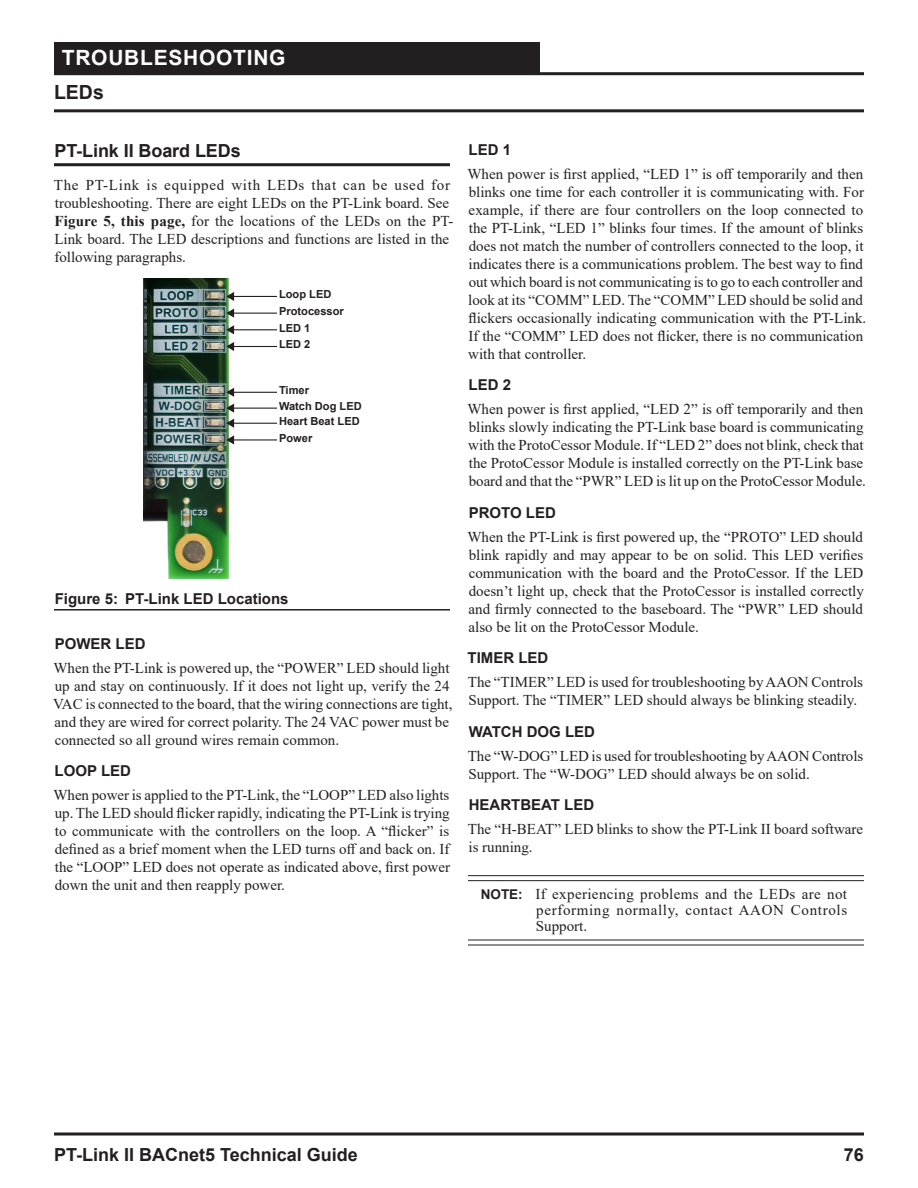
<style>
.page{position:relative;width:918px;height:1188px;background:#fff}
.page>*{position:absolute;margin:0;border:0;box-sizing:border-box;transform-origin:0 0}
.Head1{font:700 21px "Arial";letter-spacing:.035em;color:#fff}
.Head2{font:700 19.5px "Arial";color:#231f20}
.Head3{font:700 18px "Arial";color:#231f20}
.Body_Text{font:15px/18px "Times New Roman";color:#231f20}
.Head4{font:700 15px "Arial";color:#231f20}
.Note{font:15px/15.8px "Times New Roman";letter-spacing:.045em;color:#231f20;text-align:justify}
.t1{font:700 11.1px/16.8px "Arial";color:#231f20}
.s1{font-weight:700}
.s2{font-family:"Arial";font-weight:700;font-size:13.5px}
</style>
<div class="page">
<div style="left:54px;top:42px;width:486px;height:32px;background:#231f20"></div>
<svg style="left:54px;top:1132px;width:810px;height:4px;background:#595657"></svg>
<hr style="left:54px;top:72px;width:810px;height:3px;background:#231f20">
<hr style="left:54px;top:109px;width:810px;height:3px;background:#231f20">
<hr style="left:54px;top:163px;width:396px;height:3px;background:#231f20">
<hr style="left:54px;top:609px;width:396px;height:2px;background:#231f20">
<img style="left:144px;top:279px;width:84px;height:300px">
<svg style="left:226px;top:435px;width:51px;height:10px"></svg>
<svg style="left:226px;top:419px;width:51px;height:9px"></svg>
<svg style="left:226px;top:404px;width:51px;height:9px"></svg>
<svg style="left:226px;top:388px;width:51px;height:9px"></svg>
<svg style="left:226px;top:342px;width:51px;height:9px"></svg>
<svg style="left:226px;top:325px;width:51px;height:9px"></svg>
<svg style="left:226px;top:309px;width:51px;height:9px"></svg>
<svg style="left:226px;top:292px;width:51px;height:9px"></svg>
<hr style="left:468px;top:875px;width:396px;height:1px;background:#231f20">
<hr style="left:468px;top:880px;width:396px;height:1px;background:#231f20">
<hr style="left:468px;top:940px;width:396px;height:1px;background:#231f20">
<hr style="left:468px;top:945px;width:396px;height:1px;background:#231f20">
<p class="Head1" style="left:62px;top:42px;width:225px">TROUBLESHOOTING</p>
<p class="Head2" style="left:54px;top:78px;width:51px">LEDs</p>
<p class="Head3" style="left:55px;top:138px;width:188px">PT-Link II Board LEDs</p>
<p class="Body_Text" style="left:54px;top:175px;width:401px">The PT-Link is equipped with LEDs that can be used for troubleshooting. There are eight LEDs on the PT-Link board. See <span class="s1">Figure 5, this page,</span> for the locations of the LEDs on the PT-Link board. The LED descriptions and functions are listed in the following paragraphs.</p>
<p class="t1" style="left:279px;top:286px;width:66px">Loop LED<br>Protocessor<br>LED 1<br>LED 2</p>
<p class="t1" style="left:279px;top:382px;width:32px">Timer</p>
<p class="t1" style="left:279px;top:430px;width:35px">Power</p>
<p class="t1" style="left:279px;top:399px;width:84px;line-height:15.1px">Watch Dog LED<br>Heart Beat LED</p>
<p class="Head4" style="left:55px;top:588px;width:235px">Figure 5: PT-Link LED Locations</p>
<p class="Head4" style="left:55px;top:633px;width:92px">POWER LED</p>
<p class="Body_Text" style="left:53px;top:658px;width:401px">When the PT-Link is powered up, the “POWER” LED should light up and stay on continuously. If it does not light up, verify the 24<br>VAC is connected to the board, that the wiring connections are tight, and they are wired for correct polarity. The 24 VAC power must be connected so all ground wires remain common.</p>
<p class="Head4" style="left:55px;top:760px;width:78px">LOOP LED</p>
<p class="Body_Text" style="left:53px;top:786px;width:398px;text-align:justify">When power is applied to the PT-Link, the “LOOP” LED also lights up. The LED should flicker rapidly, indicating the PT-Link is trying to communicate with the controllers on the loop. A “flicker” is defined as a brief moment when the LED turns off and back on. If the “LOOP” LED does not operate as indicated above, first power down the unit and then reapply power.</p>
<p class="Head4" style="left:469px;top:139px;width:44px">LED 1</p>
<p class="Body_Text" style="left:467px;top:164px;width:400px">When power is first applied, “LED 1” is off temporarily and then blinks one time for each controller it is communicating with. For example, if there are four controllers on the loop connected to the PT-Link, “LED 1” blinks four times. If the amount of blinks does not match the number of controllers connected to the loop, it indicates there is a communications problem. The best way to find out which board is not communicating is to go to each controller and look at its “COMM” LED. The “COMM” LED should be solid and flickers occasionally indicating communication with the PT-Link.<br>If the “COMM” LED does not flicker, there is no communication with that controller.</p>
<p class="Head4" style="left:469px;top:374px;width:44px">LED 2</p>
<p class="Body_Text" style="left:467px;top:400px;width:400px">When power is first applied, “LED 2” is off temporarily and then blinks slowly indicating the PT-Link base board is communicating with the ProtoCessor Module. If “LED 2” does not blink, check that the ProtoCessor Module is installed correctly on the PT-Link base board and that the “PWR” LED is lit up on the ProtoCessor Module.</p>
<p class="Head4" style="left:469px;top:502px;width:89px">PROTO LED</p>
<p class="Body_Text" style="left:467px;top:527px;width:398px;text-align:justify">When the PT-Link is first powered up, the “PROTO” LED should blink rapidly and may appear to be on solid. This LED verifies communication with the board and the ProtoCessor. If the LED doesn’t light up, check that the ProtoCessor is installed correctly and firmly connected to the baseboard. The “PWR” LED should also be lit on the ProtoCessor Module.</p>
<p class="Head4" style="left:468px;top:647px;width:82px">TIMER LED</p>
<p class="Body_Text" style="left:468px;top:673px;width:397px">The “TIMER” LED is used for troubleshooting by AAON Controls<br>Support. The “TIMER” LED should always be blinking steadily.</p>
<p class="Head4" style="left:469px;top:721px;width:128px">WATCH DOG LED</p>
<p class="Body_Text" style="left:468px;top:746px;width:397px">The “W-DOG” LED is used for troubleshooting by AAON Controls<br>Support. The “W-DOG” LED should always be on solid.</p>
<p class="Head4" style="left:469px;top:794px;width:127px">HEARTBEAT LED</p>
<p class="Body_Text" style="left:468px;top:820px;width:397px">The “H-BEAT” LED blinks to show the PT-Link II board software is running.</p>
<p class="Note" style="left:536px;top:886px;width:313px;text-indent:-55px"><span class="s2">NOTE:</span> If experiencing problems and the LEDs are not performing normally, contact AAON Controls Support.</p>
<p class="Head3" style="left:54px;top:1142px;width:305px">PT-Link II BACnet5 Technical Guide</p>
<p class="Head3" style="left:844px;top:1142px;width:22px">76</p>
</div>
